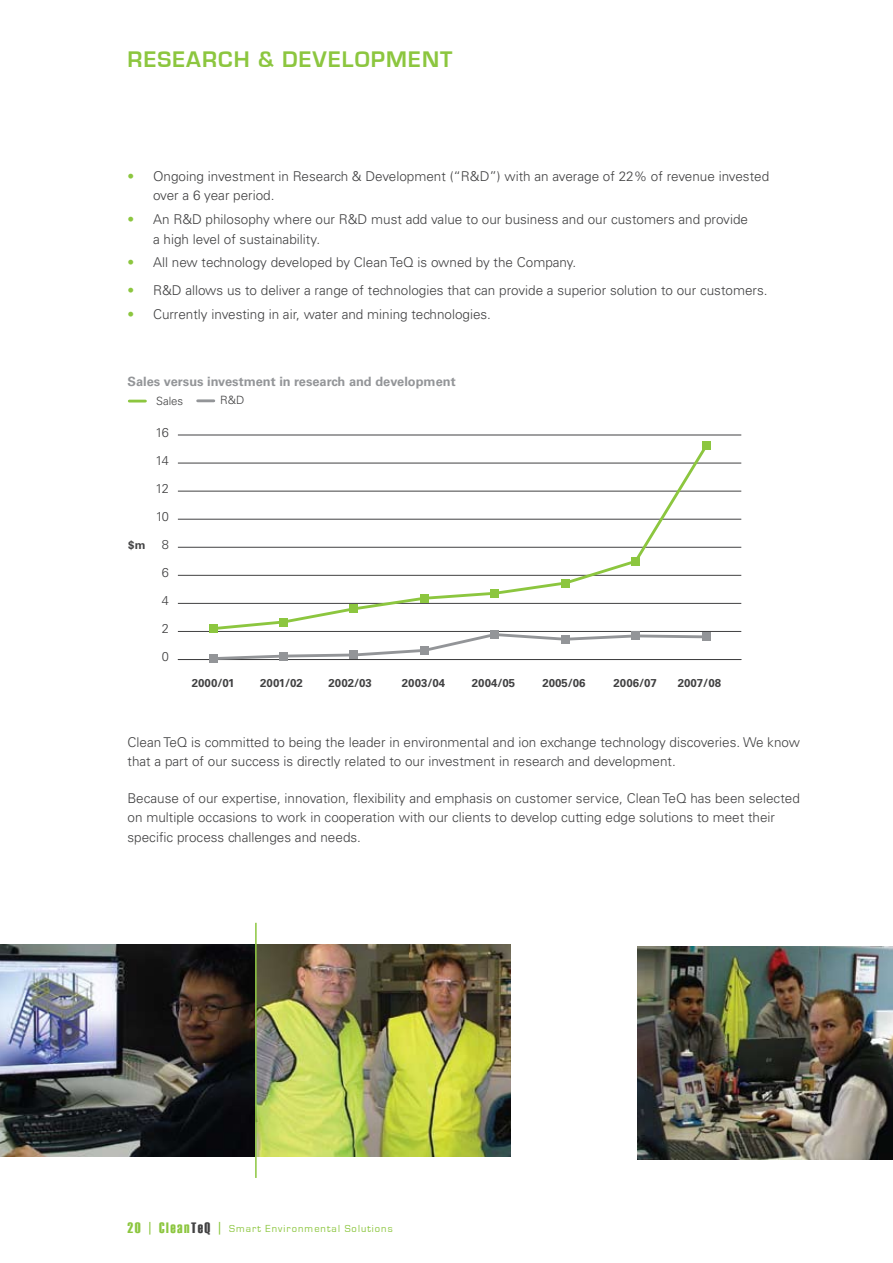
<style>
.page{position:relative;width:893px;height:1263px;background:#fff}
.page>*{position:absolute;margin:0;border:0;box-sizing:border-box;transform-origin:0 0}
.t1{font:700 23.25px "Eurostile";letter-spacing:.05em;color:#8cc63f}
.t2{font:300 13.5px/19.5px "Univers";color:#414142}
.t3{font:700 12.9px "Univers";color:#939598}
.t4{font:300 12.9px "Univers";letter-spacing:-.05em;color:#414142}
.t5{font:700 11.4px "Univers";color:#414142}
.t6{font:300 11.4px "Univers";color:#414142}
.t7{font:10.5px "Eurostile";letter-spacing:.1em;color:#8cc63f}
.s1{color:#8cc63f}
.s2{font-family:"Haettenschweiler";font-size:15px}
.s3{font-size:15px}
.s4{font-family:"Haettenschweiler";font-size:15px;color:#414142}
</style>
<div class="page">
<img style="left:0;top:944px;width:255px;height:213px">
<img style="left:257px;top:944px;width:254px;height:213px">
<hr style="left:255px;top:923px;width:2px;height:255px;background:#8cc63f">
<img style="left:638px;top:947px;width:255px;height:212px">
<hr style="left:178px;top:659px;width:563px;height:1px;background:#414142">
<hr style="left:178px;top:631px;width:563px;height:1px;background:#414142">
<hr style="left:178px;top:603px;width:563px;height:1px;background:#414142">
<hr style="left:178px;top:575px;width:563px;height:1px;background:#414142">
<hr style="left:178px;top:547px;width:563px;height:1px;background:#414142">
<hr style="left:178px;top:519px;width:563px;height:1px;background:#414142">
<hr style="left:178px;top:491px;width:563px;height:1px;background:#414142">
<hr style="left:178px;top:463px;width:563px;height:1px;background:#414142">
<hr style="left:178px;top:435px;width:563px;height:1px;background:#414142">
<svg style="left:217px;top:632px;width:492px;height:29px"></svg>
<svg style="left:210px;top:450px;width:500px;height:182px"></svg>
<div style="left:209px;top:654px;width:8px;height:9px;background:#939598"></div>
<div style="left:279px;top:652px;width:9px;height:8px;background:#939598"></div>
<div style="left:350px;top:651px;width:8px;height:8px;background:#939598"></div>
<div style="left:420px;top:646px;width:9px;height:9px;background:#939598"></div>
<div style="left:490px;top:630px;width:9px;height:9px;background:#939598"></div>
<div style="left:561px;top:635px;width:8px;height:8px;background:#939598"></div>
<div style="left:631px;top:632px;width:9px;height:8px;background:#939598"></div>
<div style="left:702px;top:633px;width:8px;height:8px;background:#939598"></div>
<div style="left:209px;top:624px;width:8px;height:9px;background:#8cc63f"></div>
<div style="left:279px;top:618px;width:9px;height:8px;background:#8cc63f"></div>
<div style="left:350px;top:604px;width:8px;height:9px;background:#8cc63f"></div>
<div style="left:420px;top:594px;width:9px;height:8px;background:#8cc63f"></div>
<div style="left:490px;top:589px;width:9px;height:8px;background:#8cc63f"></div>
<div style="left:561px;top:579px;width:8px;height:8px;background:#8cc63f"></div>
<div style="left:631px;top:557px;width:9px;height:8px;background:#8cc63f"></div>
<div style="left:702px;top:442px;width:8px;height:8px;background:#8cc63f"></div>
<svg style="left:129px;top:400px;width:16px;height:2px"></svg>
<hr style="left:198px;top:399px;width:16px;height:3px;background:#939598">
<h1 class="t1" style="left:128px;top:46px;width:327px">RESEARCH &amp; DEVELOPMENT</h1>
<p class="t2" style="left:153px;top:166px;width:618px;text-indent:-26px"><span class="s1">•</span> Ongoing investment in Research &amp; Development (“R&amp;D”) with an average of 22% of revenue invested over a 6 year period.</p>
<p class="t2" style="left:153px;top:210px;width:596px;text-indent:-26px"><span class="s1">•</span> An R&amp;D philosophy where our R&amp;D must add value to our business and our customers and provide a high level of sustainability.</p>
<p class="t2" style="left:128px;top:253px;width:450px"><span class="s1">•</span> All new technology developed by Clean TeQ is owned by the Company.</p>
<p class="t2" style="left:128px;top:281px;width:641px"><span class="s1">•</span> R&amp;D allows us to deliver a range of technologies that can provide a superior solution to our customers.</p>
<p class="t2" style="left:128px;top:304px;width:365px"><span class="s1">•</span> Currently investing in air, water and mining technologies.</p>
<p class="t3" style="left:128px;top:374px;width:330px">Sales versus investment in research and development</p>
<p class="t6" style="left:156px;top:394px;width:29px">Sales</p>
<p class="t6" style="left:220px;top:393px;width:26px">R&amp;D</p>
<p class="t4" style="left:155px;top:424px;width:15px">16</p>
<p class="t4" style="left:155px;top:452px;width:15px">14</p>
<p class="t4" style="left:155px;top:481px;width:15px">12</p>
<p class="t5" style="left:128px;top:538px;width:19px">$m</p>
<p class="t4" style="left:156px;top:509px;width:15px">10</p>
<p class="t4" style="left:162px;top:537px;width:9px">8</p>
<p class="t4" style="left:162px;top:565px;width:9px">6</p>
<p class="t4" style="left:162px;top:593px;width:9px">4</p>
<p class="t4" style="left:162px;top:621px;width:9px">2</p>
<p class="t4" style="left:162px;top:649px;width:9px">0</p>
<p class="t5" style="left:192px;top:677px;width:44px">2000/01</p>
<p class="t5" style="left:260px;top:677px;width:44px">2001/02</p>
<p class="t5" style="left:329px;top:677px;width:45px">2002/03</p>
<p class="t5" style="left:402px;top:677px;width:45px">2003/04</p>
<p class="t5" style="left:472px;top:677px;width:45px">2004/05</p>
<p class="t5" style="left:542px;top:677px;width:45px">2005/06</p>
<p class="t5" style="left:614px;top:677px;width:45px">2006/07</p>
<p class="t5" style="left:678px;top:677px;width:45px">2007/08</p>
<p class="t2" style="left:128px;top:732px;width:674px">Clean TeQ is committed to being the leader in environmental and ion exchange technology discoveries. We know that a part of our success is directly related to our investment in research and development.</p>
<p class="t2" style="left:128px;top:788px;width:674px">Because of our expertise, innovation, flexibility and emphasis on customer service, Clean TeQ has been selected on multiple occasions to work in cooperation with our clients to develop cutting edge solutions to meet their specific process challenges and needs.</p>
<p class="t7" style="left:128px;top:1222px;width:267px"><span class="s2">20</span> <span class="s3">|</span> <span class="s2">Clean</span><span class="s4">TeQ</span> <span class="s3">|</span> Smart Environmental Solutions</p>
</div>
